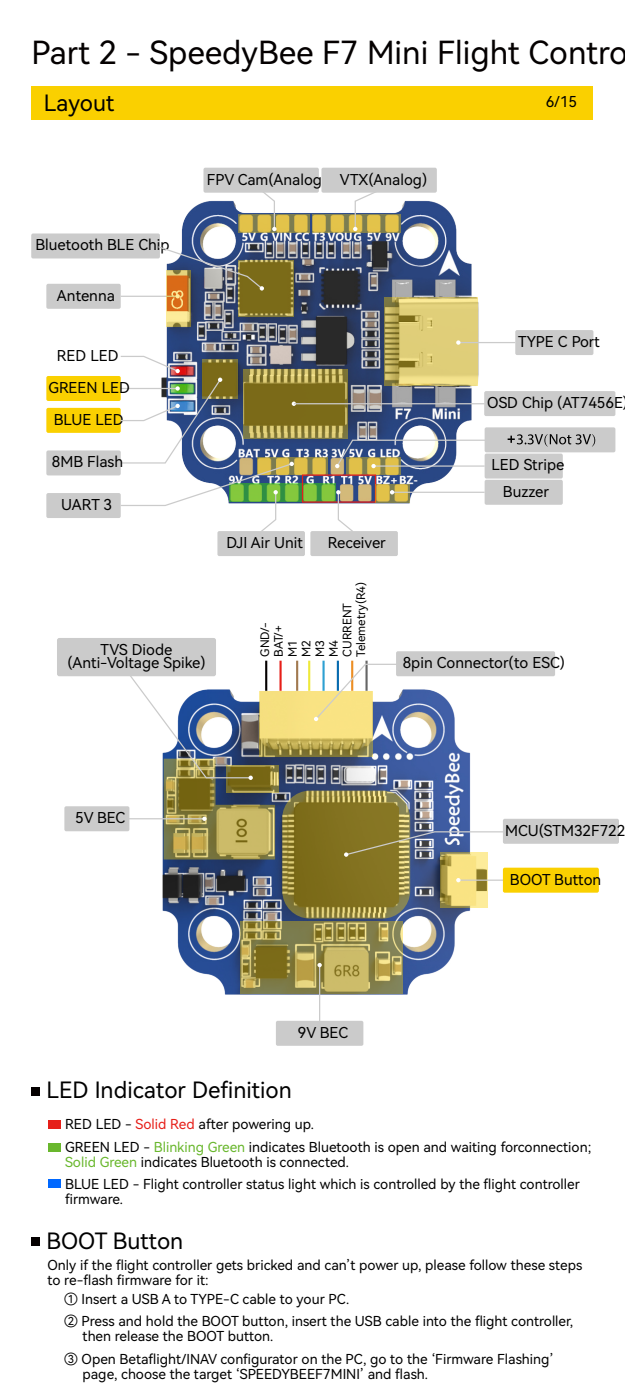
<style>
.page{position:relative;width:625px;height:1400px;background:#fff}
.page>*{position:absolute;margin:0;border:0;box-sizing:border-box;transform-origin:0 0}
.t1{font:31.88px "Harmony OS Sans SC";color:#040000}
.t2{font:22.5px "Harmony OS Sans SC";color:#000}
.t3{font:15px/31.9px "Harmony OS Sans SC";color:#000;text-align:center}
.t4{font:13.75px/22.5px "Harmony OS Sans SC";color:#000}
.t5{font:11.75px/13.8px "Harmony OS Sans SC";color:#000}
.s1{color:#e61f19}
.s2{color:#69b72d}
</style>
<div class="page">
<div style="left:49px;top:1120px;width:12px;height:9px;background:#e61f19"></div>
<div style="left:49px;top:1143px;width:12px;height:8px;background:#69b72d"></div>
<div style="left:49px;top:1180px;width:12px;height:8px;background:#0068ff"></div>
<div style="left:32px;top:86px;width:561px;height:34px;background:#fad000"></div>
<div style="left:31px;top:1087px;width:9px;height:9px;background:#040000"></div>
<div style="left:31px;top:1237px;width:9px;height:8px;background:#040000"></div>
<div style="left:204px;top:168px;width:115px;height:25px;background:#cbcbcb;border-radius:2px"></div>
<div style="left:484px;top:391px;width:131px;height:25px;background:#cbcbcb;border-radius:2px"></div>
<div style="left:31px;top:233px;width:129px;height:25px;background:#cbcbcb;border-radius:2px"></div>
<div style="left:46px;top:376px;width:75px;height:25px;background:#fad000;border-radius:2px"></div>
<div style="left:46px;top:408px;width:75px;height:25px;background:#fad000;border-radius:2px"></div>
<hr style="left:265px;top:661px;width:2px;height:30px;background:#040000">
<hr style="left:280px;top:661px;width:2px;height:30px;background:#e61f19">
<hr style="left:296px;top:661px;width:2px;height:30px;background:#a17950">
<hr style="left:308px;top:661px;width:2px;height:30px;background:#eee93a">
<hr style="left:322px;top:661px;width:3px;height:30px;background:#2ea0d2">
<hr style="left:337px;top:661px;width:2px;height:30px;background:#076baf">
<hr style="left:351px;top:661px;width:2px;height:30px;background:#ec8e25">
<hr style="left:365px;top:661px;width:3px;height:30px;background:#666">
<img style="left:166px;top:200px;width:318px;height:304px">
<img style="left:162px;top:678px;width:326px;height:332px">
<div style="left:46px;top:284px;width:75px;height:25px;background:#cbcbcb;border-radius:2px"></div>
<div style="left:515px;top:330px;width:78px;height:25px;background:#cbcbcb;border-radius:2px"></div>
<div style="left:46px;top:450px;width:75px;height:25px;background:#cbcbcb;border-radius:2px"></div>
<hr style="left:121px;top:296px;width:57px;height:1px;background:#cbcbcb">
<svg style="left:238px;top:214px;width:72px;height:19px"></svg>
<svg style="left:238px;top:260px;width:56px;height:57px;fill:#7b6b18"></svg>
<svg style="left:296px;top:369px;width:51px;height:69px;fill:#7b6b18"></svg>
<svg style="left:384px;top:297px;width:94px;height:89px;fill:#dfce79"></svg>
<svg style="left:167px;top:298px;width:24px;height:29px"></svg>
<svg style="left:312px;top:214px;width:89px;height:19px"></svg>
<svg style="left:346px;top:468px;width:55px;height:7px"></svg>
<svg style="left:296px;top:457px;width:32px;height:18px"></svg>
<svg style="left:241px;top:921px;width:162px;height:72px"></svg>
<svg style="left:275px;top:766px;width:4px;height:27px"></svg>
<svg style="left:275px;top:691px;width:98px;height:65px;fill:#f6e080"></svg>
<svg style="left:282px;top:791px;width:128px;height:128px;fill:#827221"></svg>
<svg style="left:440px;top:857px;width:47px;height:51px;fill:#f9e383"></svg>
<svg style="left:296px;top:484px;width:40px;height:18px"></svg>
<div style="left:302px;top:474px;width:74px;height:29px;border:1px solid #e61f19"></div>
<svg style="left:375px;top:484px;width:34px;height:19px"></svg>
<div style="left:321px;top:168px;width:116px;height:25px;background:#cbcbcb;border-radius:2px"></div>
<div style="left:217px;top:531px;width:88px;height:25px;background:#cbcbcb;border-radius:2px"></div>
<div style="left:276px;top:1021px;width:87px;height:25px;background:#cbcbcb;border-radius:2px"></div>
<div style="left:310px;top:531px;width:88px;height:25px;background:#cbcbcb;border-radius:2px"></div>
<svg style="left:157px;top:245px;width:107px;height:53px"></svg>
<hr style="left:458px;top:342px;width:57px;height:1px;background:#cbcbcb">
<hr style="left:458px;top:879px;width:57px;height:2px;background:#cbcbcb">
<div style="left:64px;top:806px;width:65px;height:25px;background:#cbcbcb;border-radius:2px"></div>
<div style="left:503px;top:819px;width:116px;height:25px;background:#cbcbcb;border-radius:2px"></div>
<div style="left:396px;top:651px;width:159px;height:25px;background:#cbcbcb;border-radius:2px"></div>
<div style="left:57px;top:638px;width:159px;height:38px;background:#cbcbcb;border-radius:2px"></div>
<hr style="left:319px;top:965px;width:1px;height:57px;background:#cbcbcb">
<div style="left:485px;top:454px;width:78px;height:25px;background:#cbcbcb;border-radius:2px"></div>
<div style="left:485px;top:427px;width:130px;height:25px;background:#cbcbcb;border-radius:2px"></div>
<svg style="left:508px;top:434px;width:87px;height:13px"></svg>
<div style="left:485px;top:480px;width:78px;height:25px;background:#cbcbcb;border-radius:2px"></div>
<hr style="left:392px;top:492px;width:93px;height:1px;background:#cbcbcb">
<hr style="left:294px;top:403px;width:191px;height:1px;background:#cbcbcb">
<div style="left:46px;top:493px;width:75px;height:25px;background:#cbcbcb;border-radius:2px"></div>
<svg style="left:353px;top:192px;width:30px;height:39px"></svg>
<svg style="left:258px;top:192px;width:19px;height:39px"></svg>
<svg style="left:456px;top:340px;width:5px;height:5px"></svg>
<svg style="left:335px;top:439px;width:153px;height:29px"></svg>
<svg style="left:390px;top:490px;width:4px;height:4px"></svg>
<svg style="left:314px;top:663px;width:97px;height:58px"></svg>
<svg style="left:128px;top:673px;width:147px;height:186px"></svg>
<svg style="left:344px;top:831px;width:174px;height:26px"></svg>
<svg style="left:456px;top:878px;width:5px;height:4px"></svg>
<svg style="left:317px;top:963px;width:5px;height:4px"></svg>
<svg style="left:336px;top:490px;width:19px;height:41px"></svg>
<div style="left:503px;top:868px;width:96px;height:25px;background:#fad000;border-radius:2px"></div>
<svg style="left:119px;top:355px;width:177px;height:178px"></svg>
<h1 class="t1" style="left:32px;top:30px;width:598px">Part 2 - SpeedyBee F7 Mini Flight Contro</h1>
<h2 class="t2" style="left:31px;top:85px;width:114px">规格概览：</h2>
<h2 class="t2" style="left:44px;top:87px;width:72px">Layout</h2>
<p class="t3" style="left:35px;top:229px;width:136px">Bluetooth BLE Chip</p>
<p class="t3" style="left:57px;top:281px;width:59px">Antenna</p>
<p class="t3" style="left:57px;top:339px;width:63px">RED LED</p>
<p class="t3" style="left:49px;top:371px;width:83px">GREEN LED<br>BLUE LED</p>
<p class="t3" style="left:52px;top:445px;width:73px">8MB Flash</p>
<p class="t3" style="left:61px;top:488px;width:52px">UART 3</p>
<p class="t3" style="left:207px;top:163px;width:222px">FPV Cam(Analog) VTX(Analog)</p>
<p class="t3" style="left:226px;top:526px;width:78px">DJI Air Unit</p>
<p class="t3" style="left:328px;top:526px;width:60px">Receiver</p>
<p class="t3" style="left:546px;top:85px;width:33px">6/15</p>
<p class="t3" style="left:518px;top:325px;width:83px">TYPE C Port</p>
<p class="t3" style="left:487px;top:386px;width:137px">OSD Chip (AT7456E</p>
<p class="t3" style="left:491px;top:451px;width:74px;line-height:26.2px">LED Stripe<br>Buzzer</p>
<p class="t3" style="left:67px;top:642px;width:140px;line-height:13.8px">TVS Diode (Anti-Voltage Spike)</p>
<p class="t5" style="left:258px;top:657px;width:76px;rotate:-90deg">GND/-<br>BAT/+<br>M1<br>M2<br>M3<br>M4<br>CURRENT<br>Telemetry(R4)</p>
<p class="t3" style="left:403px;top:646px;width:164px">8pin Connector(to ESC)</p>
<p class="t3" style="left:75px;top:801px;width:52px">5V BEC</p>
<p class="t3" style="left:505px;top:814px;width:122px">MCU(STM32F722</p>
<p class="t3" style="left:510px;top:863px;width:93px">BOOT Button</p>
<p class="t3" style="left:298px;top:1016px;width:52px">9V BEC</p>
<h2 class="t2" style="left:46px;top:1074px;width:247px">LED Indicator Definition</h2>
<p class="t4" style="left:65px;top:1113px;width:528px">RED LED - <span class="s1">Solid Red</span> after powering up.<br>GREEN LED - <span class="s2">Blinking Green</span> indicates Bluetooth is open and waiting forconnection;</p>
<p class="t4" style="left:65px;top:1150px;width:516px"><span class="s2">Solid Green</span> indicates Bluetooth is connected.<br>BLUE LED - Flight controller status light which is controlled by the flight controller</p>
<p class="t4" style="left:65px;top:1188px;width:60px">firmware.</p>
<h2 class="t2" style="left:46px;top:1225px;width:138px">BOOT Button</h2>
<p class="t4" style="left:48px;top:1257px;width:536px;line-height:15px">Only if the flight controller gets bricked and can’t power up, please follow these steps to re-flash firmware for it:</p>
<p class="t4" style="left:64px;top:1287px;width:511px">① Insert a USB A to TYPE-C cable to your PC.<br>② Press and hold the BOOT button, insert the USB cable into the flight controller,</p>
<p class="t4" style="left:64px;top:1324px;width:491px;text-indent:19px">then release the BOOT button.<br>③ Open Betaflight/INAV configurator on the PC, go to the ‘Firmware Flashing’</p>
<p class="t4" style="left:83px;top:1362px;width:347px">page, choose the target ‘SPEEDYBEEF7MINI’ and flash.</p>
</div>
